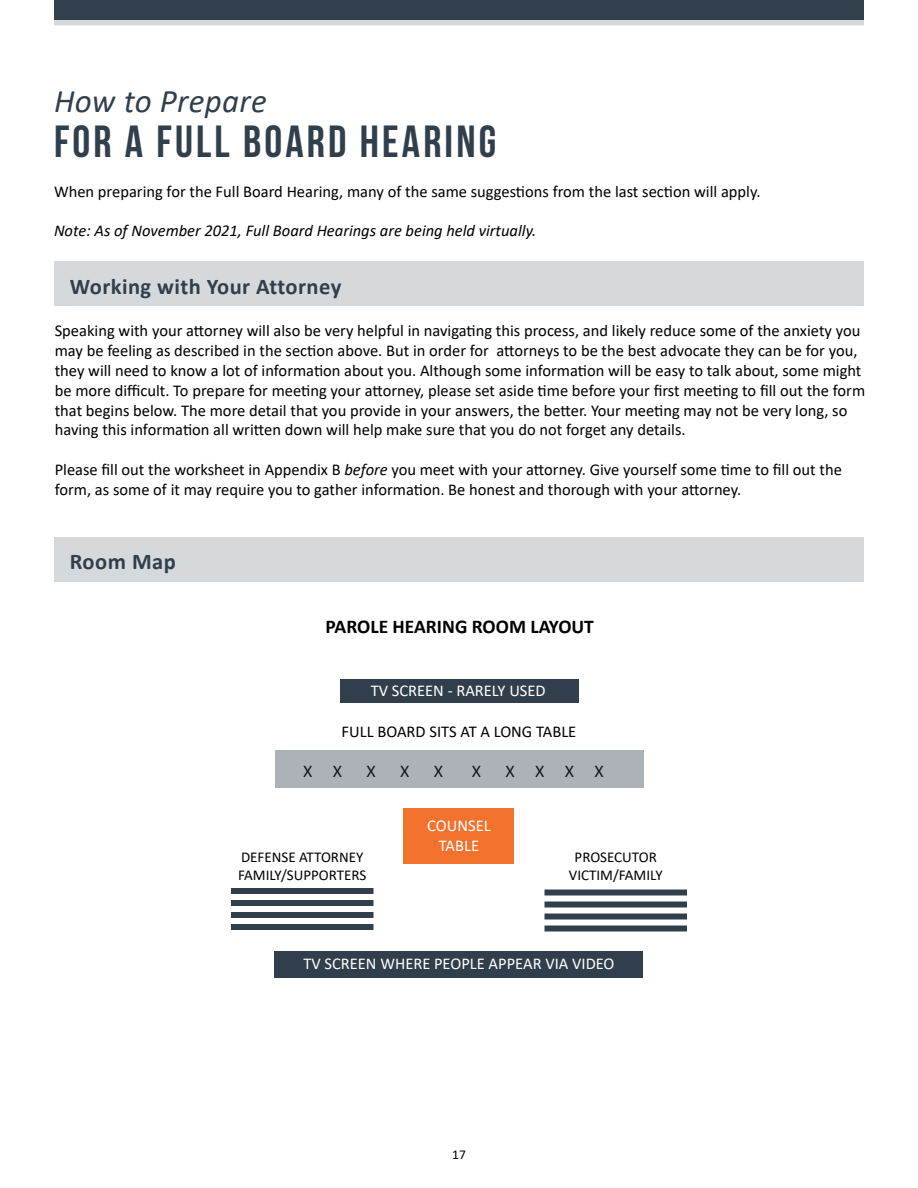
<style>
.page{position:relative;width:918px;height:1188px;background:#fff}
.page>*{position:absolute;margin:0;border:0;box-sizing:border-box;transform-origin:0 0}
.t1{font:45px "Bebas Neue";letter-spacing:.07em;color:#313f4c}
.t2{font:italic 33px "Calibri";letter-spacing:.01em;color:#313f4c}
.t3{font:700 22.5px "Calibri";letter-spacing:.02em;color:#313f4c}
.t4{font:700 19.5px "Calibri";color:#000}
.t5{font:18px "Calibri";color:#000}
.t6{font:16.5px/19.8px "Calibri";color:#000}
.t7{font:16.5px/19.8px "Calibri";color:#fff;text-align:center}
.t8{font:italic 16.5px "Calibri";color:#000}
.t9{font:15px/18px "Calibri";color:#000}
.t10{font:13.5px "Calibri";color:#000}
.s1{font-style:italic}
</style>
<div class="page">
<div style="left:340px;top:680px;width:239px;height:24px;background:#313f4c"></div>
<div style="left:275px;top:751px;width:369px;height:37px;background:#adb2b8"></div>
<div style="left:274px;top:951px;width:370px;height:27px;background:#313f4c"></div>
<div style="left:404px;top:808px;width:110px;height:56px;background:#f3722e"></div>
<div style="left:231px;top:888px;width:143px;height:6px;background:#313f4c"></div>
<div style="left:231px;top:900px;width:143px;height:6px;background:#313f4c"></div>
<div style="left:231px;top:912px;width:143px;height:6px;background:#313f4c"></div>
<div style="left:231px;top:924px;width:143px;height:6px;background:#313f4c"></div>
<div style="left:544px;top:890px;width:143px;height:6px;background:#313f4c"></div>
<div style="left:544px;top:902px;width:143px;height:6px;background:#313f4c"></div>
<div style="left:544px;top:914px;width:143px;height:6px;background:#313f4c"></div>
<div style="left:544px;top:926px;width:143px;height:6px;background:#313f4c"></div>
<div style="left:54px;top:261px;width:810px;height:45px;background:#d6d9db"></div>
<div style="left:54px;top:537px;width:810px;height:45px;background:#d6d9db"></div>
<div style="left:54px;top:0;width:810px;height:20px;background:#313f4c"></div>
<div style="left:54px;top:20px;width:810px;height:6px;background:#d6d9db"></div>
<h2 class="t2" style="left:54px;top:78px;width:214px">How to Prepare</h2>
<h1 class="t1" style="left:54px;top:117px;width:444px">FOR A FULL BOARD HEARING</h1>
<p class="t6" style="left:54px;top:181px;width:708px">When preparing for the Full Board Hearing, many of the same suggestions from the last section will apply.</p>
<p class="t8" style="left:54px;top:220px;width:484px">Note: As of November 2021, Full Board Hearings are being held virtually.</p>
<h3 class="t3" style="left:70px;top:271px;width:273px">Working with Your Attorney</h3>
<p class="t6" style="left:55px;top:321px;width:812px">Speaking with your attorney will also be very helpful in navigating this process, and likely reduce some of the anxiety you may be feeling as described in the section above. But in order for attorneys to be the best advocate they can be for you, they will need to know a lot of information about you. Although some information will be easy to talk about, some might be more difficult. To prepare for meeting your attorney, please set aside time before your first meeting to fill out the form that begins below. The more detail that you provide in your answers, the better. Your meeting may not be very long, so having this information all written down will help make sure that you do not forget any details.</p>
<p class="t6" style="left:55px;top:459px;width:789px">Please fill out the worksheet in Appendix B <span class="s1">before</span> you meet with your attorney. Give yourself some time to fill out the form, as some of it may require you to gather information. Be honest and thorough with your attorney.</p>
<h3 class="t3" style="left:70px;top:545px;width:107px">Room Map</h3>
<p class="t4" style="left:326px;top:612px;width:270px">PAROLE HEARING ROOM LAYOUT</p>
<p class="t7" style="left:371px;top:681px;width:176px">TV SCREEN - RARELY USED</p>
<p class="t6" style="left:342px;top:721px;width:236px">FULL BOARD SITS AT A LONG TABLE</p>
<p class="t5" style="left:303px;top:759px;width:41px">X X</p>
<p class="t5" style="left:366px;top:759px;width:11px">X</p>
<p class="t5" style="left:400px;top:759px;width:11px">X</p>
<p class="t5" style="left:434px;top:759px;width:11px">X</p>
<p class="t5" style="left:472px;top:759px;width:11px">X</p>
<p class="t5" style="left:505px;top:759px;width:100px">X X X X</p>
<p class="t7" style="left:427px;top:816px;width:65px">COUNSEL<br>TABLE</p>
<p class="t9" style="left:238px;top:847px;width:130px">DEFENSE ATTORNEY<br>FAMILY/SUPPORTERS</p>
<p class="t9" style="left:569px;top:847px;width:95px;text-align:center">PROSECUTOR<br>VICTIM/FAMILY</p>
<p class="t7" style="left:303px;top:954px;width:313px">TV SCREEN WHERE PEOPLE APPEAR VIA VIDEO</p>
<p class="t10" style="left:452px;top:1145px;width:15px">17</p>
</div>
